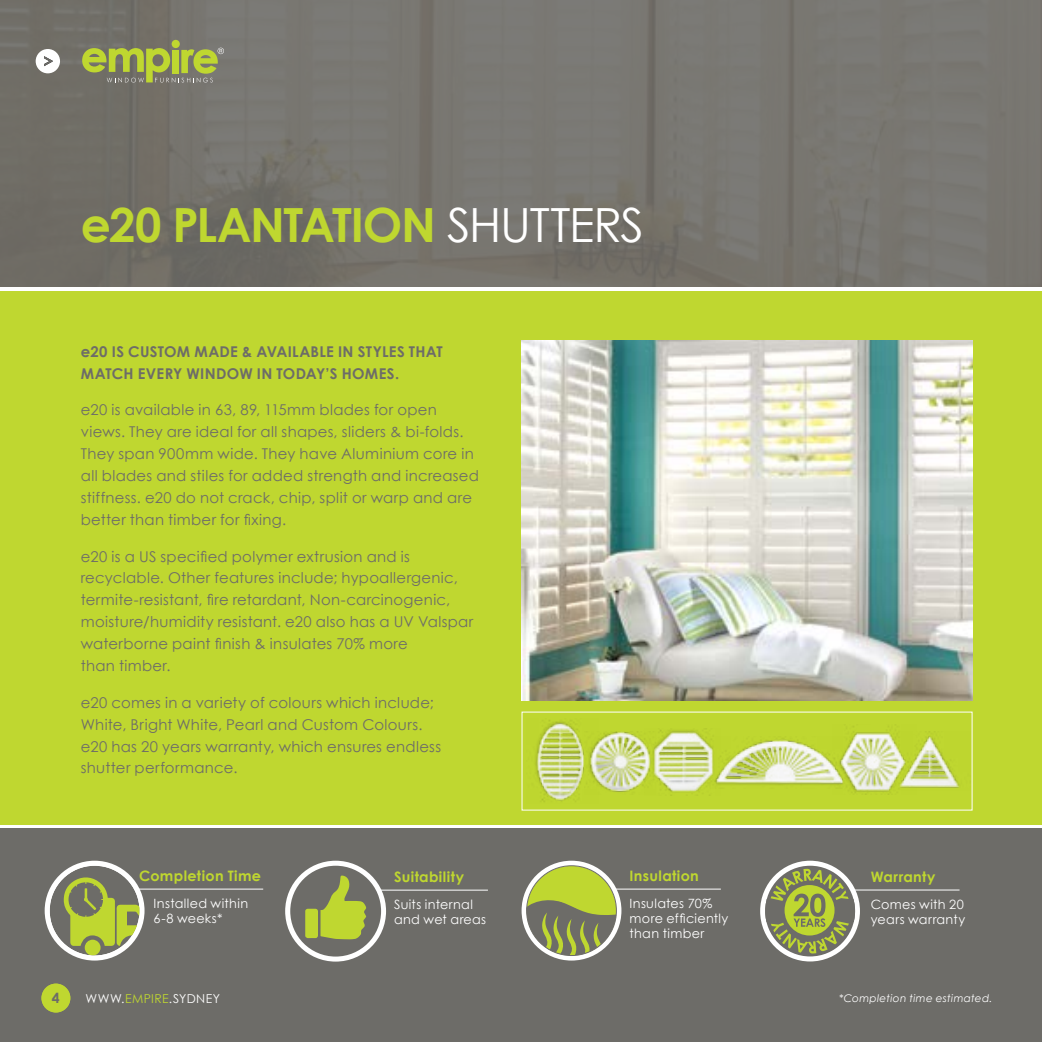
<style>
.page{position:relative;width:1042px;height:1042px;background:#fff}
.page>*{position:absolute;margin:0;border:0;box-sizing:border-box;transform-origin:0 0}
.t1{font:700 47.07px "Century Gothic";letter-spacing:-.03em;color:#bfd730}
.t2{font:14.88px/21.9px "Century Gothic";letter-spacing:.02em;color:#6d6c68}
.t3{font:700 14.88px/21.9px "Century Gothic";letter-spacing:.015em;color:#6d6c68}
.t4{font:700 14.35px "Century Gothic";letter-spacing:.025em;color:#bfd730}
.t5{font:700 14px "Century Gothic";color:#6d6c68}
.t6{font:12.78px/15.4px "Century Gothic";letter-spacing:.025em;color:#fff}
.t7{font:12.25px "Century Gothic";letter-spacing:.04em;color:#fff}
.t8{font:12.25px "Century Gothic";color:#bfd730}
.t9{font:italic 10.5px "Century Gothic";letter-spacing:.03em;color:#fff}
.s1{font-weight:400;color:#fff}
.s2{color:#fff}
</style>
<div class="page">
<div style="left:0;top:0;width:1042px;height:287px;background:linear-gradient(to right,#726f69,#7b7974)"></div>
<div style="left:0;top:291px;width:1042px;height:533px;background:#bfd730"></div>
<div style="left:0;top:828px;width:1042px;height:214px;background:#6d6c68"></div>
<div style="left:36px;top:49px;width:24px;height:24px;background:#fff;border-radius:50%"></div>
<svg style="left:44px;top:56px;width:9px;height:10px"></svg>
<hr style="left:124px;top:888px;width:139px;height:1px;background:#fff">
<svg style="left:45px;top:860px;width:99px;height:100px"></svg>
<div style="left:50px;top:866px;width:89px;height:89px;background:#6d6c68;border-radius:50%"></div>
<div style="left:85px;top:939px;width:16px;height:16px;background:#bfd730;border-radius:50%"></div>
<div style="left:124px;top:939px;width:15px;height:16px;background:#6d6c68;border-radius:50%"></div>
<svg style="left:64px;top:875px;width:75px;height:71px"></svg>
<hr style="left:595px;top:888px;width:126px;height:1px;background:#fff">
<svg style="left:521px;top:860px;width:100px;height:100px"></svg>
<div style="left:526px;top:866px;width:90px;height:89px;background:#bfd730;border-radius:50%"></div>
<svg style="left:526px;top:899px;width:90px;height:56px"></svg>
<hr style="left:362px;top:890px;width:126px;height:1px;background:#fff">
<div style="left:285px;top:860px;width:101px;height:101px;background:#fff;border-radius:50%"></div>
<svg style="left:290px;top:866px;width:91px;height:90px"></svg>
<hr style="left:834px;top:889px;width:125px;height:1px;background:#fff">
<div style="left:760px;top:860px;width:100px;height:101px;background:#fff;border-radius:50%"></div>
<svg style="left:765px;top:866px;width:90px;height:90px"></svg>
<img style="left:852px;top:726px;width:39px;height:67px">
<img style="left:535px;top:720px;width:49px;height:82px">
<img style="left:655px;top:728px;width:52px;height:64px">
<img style="left:887px;top:731px;width:72px;height:60px">
<img style="left:589px;top:731px;width:66px;height:61px">
<img style="left:704px;top:736px;width:149px;height:52px">
<img style="left:521px;top:341px;width:451px;height:359px">
<svg style="left:82px;top:40px;width:142px;height:43px;background:#919857"></svg>
<div style="left:41px;top:983px;width:29px;height:29px;background:#bfd730;border-radius:50%"></div>
<h1 class="t1" style="left:81px;top:196px;width:565px">e20 PLANTATION <span class="s1">SHUTTERS</span></h1>
<p class="t3" style="left:81px;top:340px;width:363px">e20 IS CUSTOM MADE &amp; AVAILABLE IN STYLES THAT<br>MATCH EVERY WINDOW IN TODAY’S HOMES.</p>
<p class="t2" style="left:81px;top:399px;width:400px">e20 is available in 63, 89, 115mm blades for open views. They are ideal for all shapes, sliders &amp; bi-folds.<br>They span 900mm wide. They have Aluminium core in all blades and stiles for added strength and increased stiffness. e20 do not crack, chip, split or warp and are better than timber for fixing.</p>
<p class="t2" style="left:81px;top:545px;width:394px">e20 is a US specified polymer extrusion and is recyclable. Other features include; hypoallergenic, termite-resistant, fire retardant, Non-carcinogenic, moisture/humidity resistant. e20 also has a UV Valspar waterborne paint finish &amp; insulates 70% more<br>than timber.</p>
<p class="t2" style="left:81px;top:691px;width:362px">e20 comes in a variety of colours which include; White, Bright White, Pearl and Custom Colours. e20 has 20 years warranty, which ensures endless shutter performance.</p>
<p class="t4" style="left:139px;top:867px;width:123px">Completion Time</p>
<p class="t6" style="left:154px;top:895px;width:96px">Installed within<br>6-8 weeks*</p>
<p class="t4" style="left:394px;top:868px;width:71px">Suitability</p>
<p class="t6" style="left:394px;top:896px;width:94px">Suits internal and wet areas</p>
<p class="t4" style="left:629px;top:867px;width:71px">Insulation</p>
<p class="t6" style="left:629px;top:895px;width:100px">Insulates 70% more efficiently than timber</p>
<p class="t4" style="left:871px;top:868px;width:66px">Warranty</p>
<p class="t6" style="left:871px;top:896px;width:96px">Comes with 20 years warranty</p>
<p class="t5" style="left:52px;top:989px;width:9px">4</p>
<p class="t7" style="left:86px;top:991px;width:13px">www</p>
<p class="t8" style="left:121px;top:991px;width:30px"><span class="s2">.</span>empire</p>
<p class="t7" style="left:169px;top:991px;width:53px">.sydn ey</p>
<p class="t9" style="left:839px;top:992px;width:155px">*Completion time estimated.</p>
</div>
